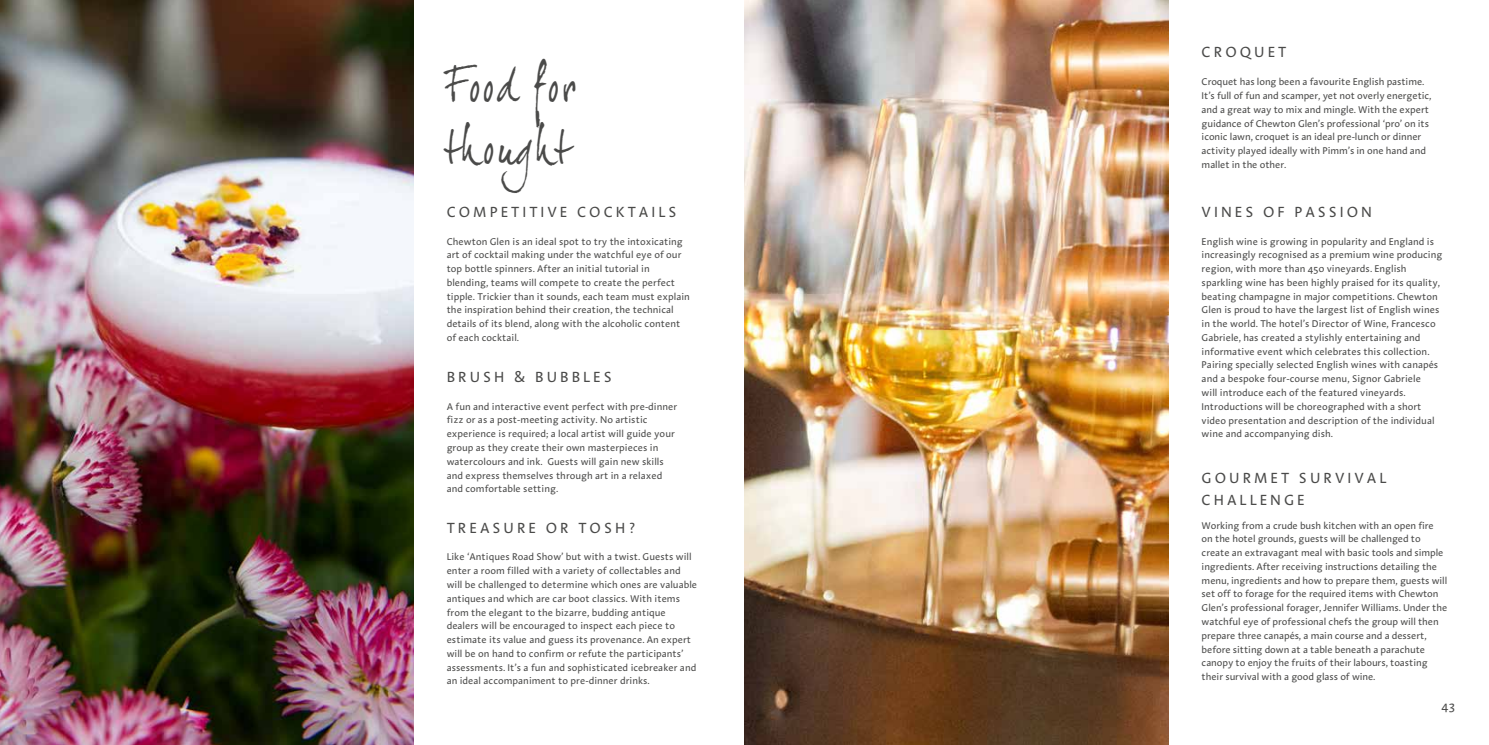
<style>
.page{position:relative;width:1489px;height:745px;background:#fff}
.page>*{position:absolute;margin:0;border:0;box-sizing:border-box;transform-origin:0 0}
.t1{font:45px/62.5px "Joe Hand 2 15";color:#4a4a49}
.t2{font:15px/22.5px "Linotype Aroma";letter-spacing:.2em;color:#4a4a49}
.t3{font:12.5px "Linotype Aroma";color:#4a4a49}
.t4{font:10px/13.8px "Linotype Aroma";color:#4a4a49}
</style>
<div class="page">
<img style="left:0;top:0;width:413px;height:744px">
<img style="left:744px;top:0;width:424px;height:744px">
<h1 class="t1" style="left:444px;top:54px;width:136px">Food for thought</h1>
<h2 class="t2" style="left:1201px;top:40px;width:86px">CROQUET</h2>
<p class="t4" style="left:1201px;top:75px;width:231px">Croquet has long been a favourite English pastime.<br>It’s full of fun and scamper, yet not overly energetic, and a great way to mix and mingle. With the expert guidance of Chewton Glen’s professional ‘pro’ on its iconic lawn, croquet is an ideal pre-lunch or dinner activity played ideally with Pimm’s in one hand and mallet in the other.</p>
<h2 class="t2" style="left:446px;top:200px;width:231px">COMPETITIVE COCKTAILS</h2>
<h2 class="t2" style="left:1201px;top:200px;width:172px">VINES OF PASSION</h2>
<p class="t4" style="left:446px;top:234px;width:245px">Chewton Glen is an ideal spot to try the intoxicating art of cocktail making under the watchful eye of our top bottle spinners. After an initial tutorial in blending, teams will compete to create the perfect tipple. Trickier than it sounds, each team must explain the inspiration behind their creation, the technical details of its blend, along with the alcoholic content of each cocktail.</p>
<h2 class="t2" style="left:446px;top:365px;width:167px">BRUSH &amp; BUBBLES</h2>
<p class="t4" style="left:446px;top:399px;width:232px">A fun and interactive event perfect with pre-dinner fizz or as a post-meeting activity. No artistic experience is required; a local artist will guide your group as they create their own masterpieces in watercolours and ink. Guests will gain new skills and express themselves through art in a relaxed and comfortable setting.</p>
<h2 class="t2" style="left:446px;top:516px;width:190px">TREASURE OR TOSH?</h2>
<p class="t4" style="left:446px;top:549px;width:252px">Like ‘Antiques Road Show’ but with a twist. Guests will enter a room filled with a variety of collectables and will be challenged to determine which ones are valuable antiques and which are car boot classics. With items from the elegant to the bizarre, budding antique dealers will be encouraged to inspect each piece to estimate its value and guess its provenance. An expert will be on hand to confirm or refute the participants’ assessments. It’s a fun and sophisticated icebreaker and an ideal accompaniment to pre-dinner drinks.</p>
<p class="t4" style="left:1201px;top:234px;width:242px">English wine is growing in popularity and England is increasingly recognised as a premium wine producing region, with more than 450 vineyards. English sparkling wine has been highly praised for its quality, beating champagne in major competitions. Chewton Glen is proud to have the largest list of English wines in the world. The hotel’s Director of Wine, Francesco Gabriele, has created a stylishly entertaining and informative event which celebrates this collection.<br>Pairing specially selected English wines with canapés and a bespoke four-course menu, Signor Gabriele<br>will introduce each of the featured vineyards.<br>Introductions will be choreographed with a short video presentation and description of the individual wine and accompanying dish.</p>
<h2 class="t2" style="left:1201px;top:466px;width:186px">GOURMET SURVIVAL<br>CHALLENGE</h2>
<p class="t4" style="left:1201px;top:518px;width:247px">Working from a crude bush kitchen with an open fire on the hotel grounds, guests will be challenged to create an extravagant meal with basic tools and simple ingredients. After receiving instructions detailing the menu, ingredients and how to prepare them, guests will set off to forage for the required items with Chewton Glen’s professional forager, Jennifer Williams. Under the watchful eye of professional chefs the group will then prepare three canapés, a main course and a dessert, before sitting down at a table beneath a parachute canopy to enjoy the fruits of their labours, toasting their survival with a good glass of wine.</p>
<p class="t3" style="left:1441px;top:697px;width:15px">43</p>
</div>
